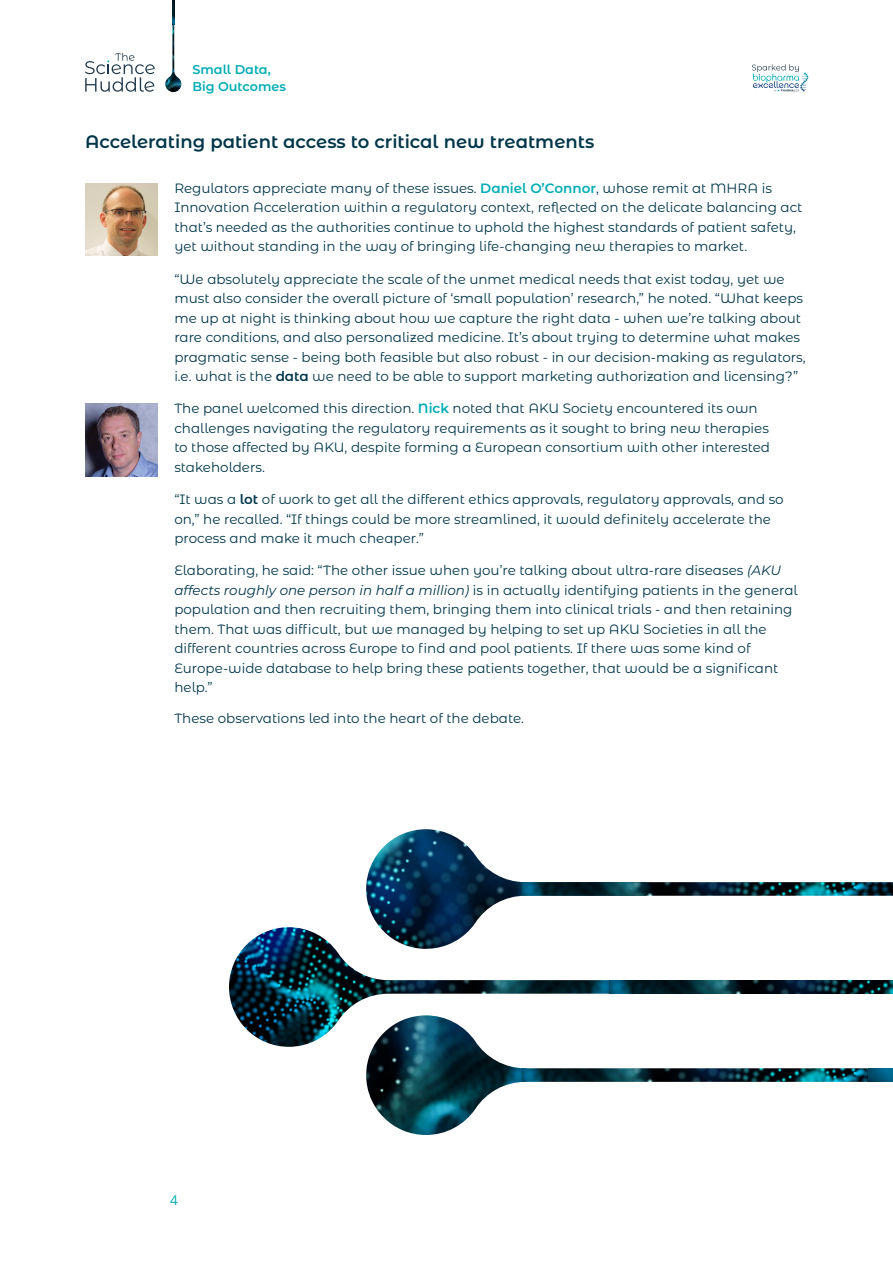
<style>
.page{position:relative;width:893px;height:1263px;background:#fff}
.page>*{position:absolute;margin:0;border:0;box-sizing:border-box;transform-origin:0 0}
.t1{font:600 18px "Montserrat Alternates";color:#003649}
.t2{font:13.5px/19.5px "Montserrat Alternates";color:#003649}
.t3{font:13.5px "Open Sans";color:#00acb3}
.t4{font:600 12.75px/16.5px "Montserrat Alternates";color:#00acb3}
.s1{font-weight:600;color:#00acb3}
.s2{font-weight:600}
.s3{font-family:"Montserrat";font-style:italic}
</style>
<div class="page">
<img style="left:85px;top:183px;width:73px;height:73px">
<svg style="left:85px;top:53px;width:70px;height:39px"></svg>
<svg style="left:752px;top:64px;width:56px;height:28px"></svg>
<img style="left:85px;top:404px;width:73px;height:73px">
<img style="left:165px;top:71px;width:16px;height:21px">
<img style="left:172px;top:24px;width:2px;height:47px">
<img style="left:172px;top:0;width:2px;height:24px">
<img style="left:229px;top:927px;width:381px;height:120px">
<img style="left:610px;top:980px;width:283px;height:14px">
<img style="left:366px;top:1015px;width:160px;height:120px">
<img style="left:522px;top:1068px;width:347px;height:14px">
<img style="left:869px;top:1068px;width:24px;height:14px">
<img style="left:366px;top:829px;width:244px;height:120px">
<img style="left:522px;top:882px;width:371px;height:14px">
<p class="t4" style="left:192px;top:61px;width:95px">Small Data,<br>Big Outcomes</p>
<h1 class="t1" style="left:85px;top:129px;width:511px">Accelerating patient access to critical new treatments</h1>
<p class="t2" style="left:174px;top:178px;width:629px">Regulators appreciate many of these issues. <span class="s1">Daniel O’Connor</span>, whose remit at MHRA is Innovation Acceleration within a regulatory context, reflected on the delicate balancing act that’s needed as the authorities continue to uphold the highest standards of patient safety, yet without standing in the way of bringing life-changing new therapies to market.</p>
<p class="t2" style="left:174px;top:269px;width:633px">“We absolutely appreciate the scale of the unmet medical needs that exist today, yet we must also consider the overall picture of ‘small population’ research,” he noted. “What keeps me up at night is thinking about how we capture the right data - when we’re talking about rare conditions, and also personalized medicine. It’s about trying to determine what makes pragmatic sense - being both feasible but also robust - in our decision-making as regulators, i.e. what is the <span class="s2">data</span> we need to be able to support marketing authorization and licensing?”</p>
<p class="t2" style="left:174px;top:398px;width:597px">The panel welcomed this direction. <span class="s1">Nick</span> noted that AKU Society encountered its own challenges navigating the regulatory requirements as it sought to bring new therapies to those affected by AKU, despite forming a European consortium with other interested stakeholders.</p>
<p class="t2" style="left:174px;top:489px;width:611px">“It was a <span class="s2">lot</span> of work to get all the different ethics approvals, regulatory approvals, and so on,” he recalled. “If things could be more streamlined, it would definitely accelerate the process and make it much cheaper.”</p>
<p class="t2" style="left:174px;top:560px;width:625px">Elaborating, he said: “The other issue when you’re talking about ultra-rare diseases <span class="s3">(AKU affects roughly one person in half a million)</span> is in actually identifying patients in the general population and then recruiting them, bringing them into clinical trials - and then retaining them. That was difficult, but we managed by helping to set up AKU Societies in all the different countries across Europe to find and pool patients. If there was some kind of Europe-wide database to help bring these patients together, that would be a significant help.”</p>
<p class="t2" style="left:174px;top:708px;width:351px">These observations led into the heart of the debate.</p>
<p class="t3" style="left:170px;top:1191px;width:9px">4</p>
</div>
